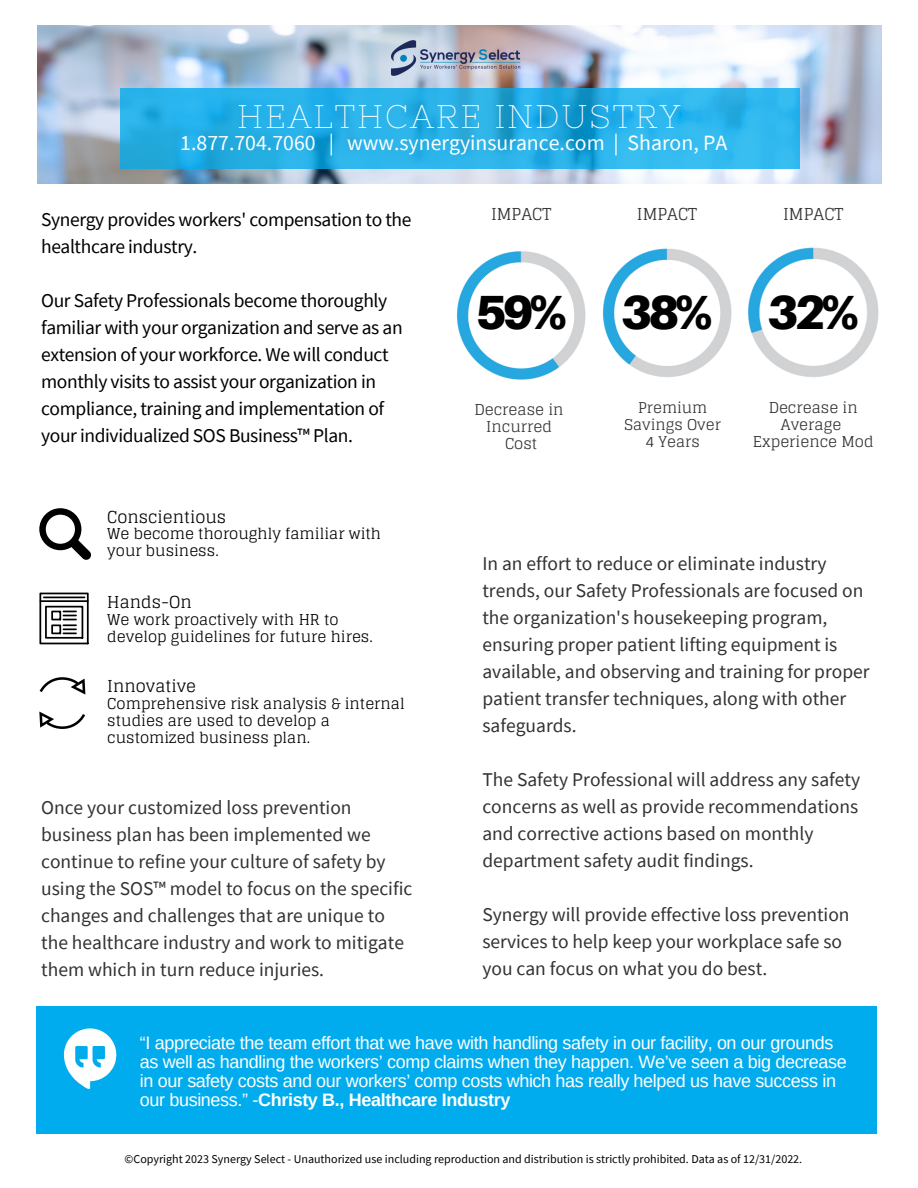
<style>
.page{position:relative;width:918px;height:1188px;background:#fff}
.page>*{position:absolute;margin:0;border:0;box-sizing:border-box;transform-origin:0 0}
.t1{font:900 48px "Aileron";color:#000}
.t2{font:32.7px "Nixie One";letter-spacing:.07em;color:#fff}
.t3{font:21.75px "Source Sans Pro";color:#fff}
.t4{font:19.5px/27px "Source Sans Pro";color:#323232}
.t5{font:19.5px/27px "Source Sans Pro";letter-spacing:-.02em;color:#000}
.t6{font:18px/19.2px "Arimo";letter-spacing:-.02em;color:#fff}
.t7{font:16.5px "Glegoo";color:#000}
.t8{font:16.5px "Glegoo";color:#323232}
.t9{font:15px/16.8px "Glegoo";color:#000}
.t10{font:15px/16.8px "Glegoo";color:#323232;text-align:center}
.t11{font:14.85px/16.6px "Glegoo";color:#323232;text-align:center}
.t12{font:12px "Source Sans Pro";color:#000}
.s1{font-weight:700}
</style>
<div class="page">
<img style="left:37px;top:25px;width:844px;height:159px">
<svg style="left:120px;top:88px;width:680px;height:80px;fill:#2ab3eb"></svg>
<svg style="left:39px;top:508px;width:52px;height:52px"></svg>
<svg style="left:39px;top:593px;width:50px;height:51px"></svg>
<svg style="left:40px;top:677px;width:45px;height:18px"></svg>
<svg style="left:39px;top:712px;width:46px;height:17px"></svg>
<div style="left:36px;top:1006px;width:841px;height:127px;background:#00aced"></div>
<img style="left:386px;top:35px;width:143px;height:47px">
<svg style="left:64px;top:1028px;width:53px;height:61px"></svg>
<img style="left:456px;top:251px;width:130px;height:129px">
<img style="left:602px;top:248px;width:130px;height:129px">
<img style="left:748px;top:247px;width:131px;height:130px">
<h2 class="t2" style="left:238px;top:98px;width:444px">HEALTHCARE INDUSTRY</h2>
<p class="t3" style="left:180px;top:129px;width:548px">1.877.704.7060 | www.synergyinsurance.com | Sharon, PA</p>
<p class="t5" style="left:41px;top:205px;width:372px">Synergy provides workers' compensation to the healthcare industry.</p>
<p class="t5" style="left:41px;top:286px;width:363px">Our Safety Professionals become thoroughly familiar with your organization and serve as an extension of your workforce. We will conduct monthly visits to assist your organization in compliance, training and implementation of your individualized SOS Business™ Plan.</p>
<p class="t8" style="left:491px;top:205px;width:62px">IMPACT</p>
<p class="t8" style="left:637px;top:205px;width:62px">IMPACT</p>
<h1 class="t1" style="left:475px;top:283px;width:239px">59% 38%</h1>
<p class="t10" style="left:475px;top:402px;width:91px">Decrease in<br>Incurred<br>Cost</p>
<p class="t11" style="left:625px;top:400px;width:98px">Premium<br>Savings Over<br>4 Years</p>
<p class="t8" style="left:783px;top:205px;width:62px">IMPACT</p>
<h1 class="t1" style="left:768px;top:283px;width:93px">32%</h1>
<p class="t10" style="left:753px;top:399px;width:122px">Decrease in<br>Average<br>Experience Mod</p>
<p class="t7" style="left:107px;top:508px;width:120px">Conscientious</p>
<p class="t9" style="left:107px;top:525px;width:275px">We become thoroughly familiar with your business.</p>
<p class="t7" style="left:107px;top:592px;width:86px">Hands-On</p>
<p class="t9" style="left:107px;top:611px;width:267px">We work proactively with HR to develop guidelines for future hires.</p>
<p class="t7" style="left:107px;top:677px;width:90px">Innovative</p>
<p class="t9" style="left:107px;top:696px;width:299px">Comprehensive risk analysis &amp; internal studies are used to develop a customized business plan.</p>
<p class="t4" style="left:41px;top:793px;width:373px">Once your customized loss prevention business plan has been implemented we continue to refine your culture of safety by using the SOS™ model to focus on the specific changes and challenges that are unique to the healthcare industry and work to mitigate them which in turn reduce injuries.</p>
<p class="t4" style="left:482px;top:550px;width:389px">In an effort to reduce or eliminate industry trends, our Safety Professionals are focused on the organization's housekeeping program, ensuring proper patient lifting equipment is available, and observing and training for proper patient transfer techniques, along with other safeguards.</p>
<p class="t4" style="left:482px;top:766px;width:379px">The Safety Professional will address any safety concerns as well as provide recommendations and corrective actions based on monthly department safety audit findings.</p>
<p class="t4" style="left:482px;top:901px;width:369px">Synergy will provide effective loss prevention services to help keep your workplace safe so you can focus on what you do best.</p>
<p class="t6" style="left:140px;top:1033px;width:709px">“I appreciate the team effort that we have with handling safety in our facility, on our grounds as well as handling the workers’ comp claims when they happen. We’ve seen a big decrease in our safety costs and our workers’ comp costs which has really helped us have success in our business.” -<span class="s1">Christy B., Healthcare Industry</span></p>
<p class="t12" style="left:125px;top:1151px;width:679px">©Copyright 2023 Synergy Select - Unauthorized use including reproduction and distribution is strictly prohibited. Data as of 12/31/2022.</p>
</div>
